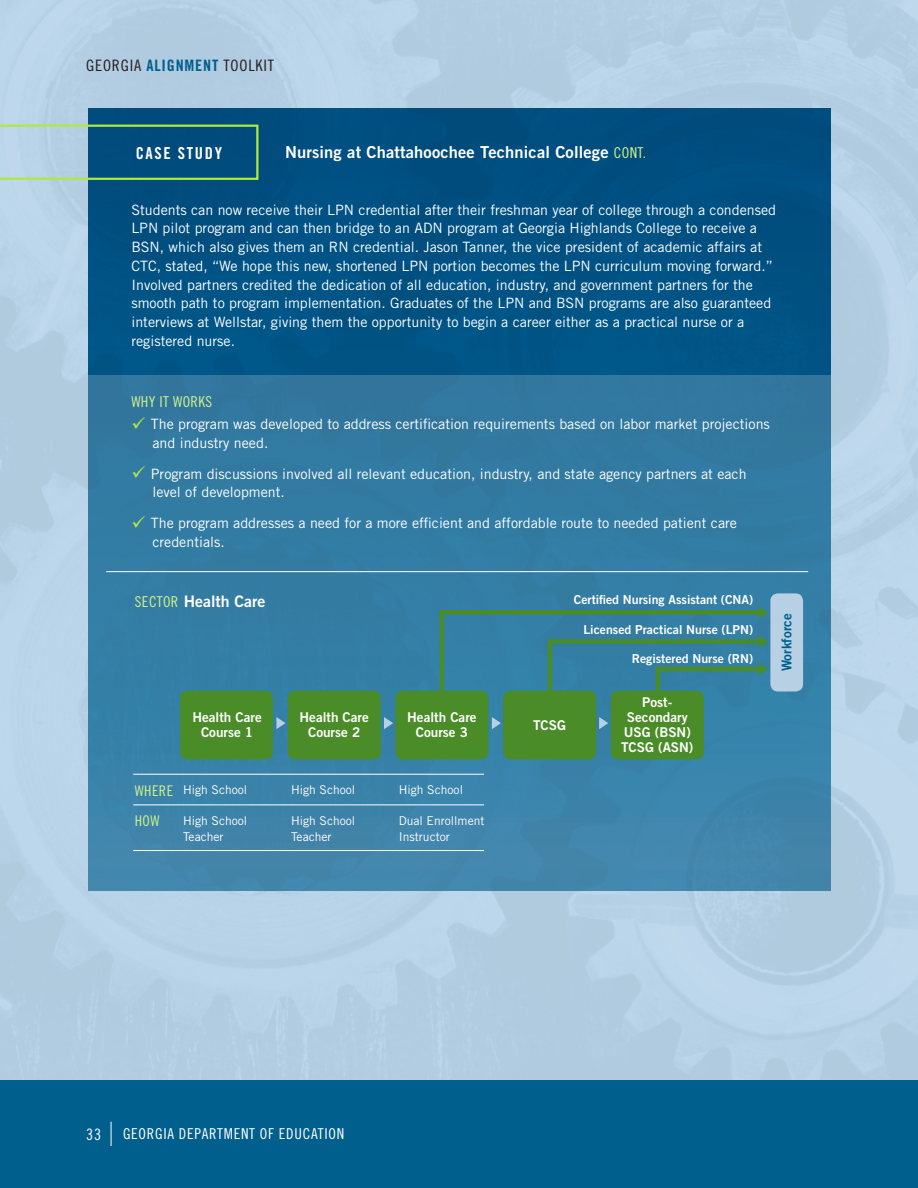
<style>
.page{position:relative;width:918px;height:1188px;background:#bcd6eb}
.page>*{position:absolute;margin:0;border:0;box-sizing:border-box;transform-origin:0 0}
.t1{font:16.5px "Trade Gothic LT Std Bd 2";letter-spacing:.01em;color:#fff}
.Case_Study_Head{font:16.5px "Trade Gothic LT Std Bd Cn 20";letter-spacing:.1em;color:#fff}
.t2{font:15.9px "Trade Gothic LT Std Bd 2";color:#fff}
.t3{font:15.75px "Trade Gothic LT Std Cn 18";letter-spacing:.05em;color:#231f20}
.t4{font:15.75px "Trade Gothic LT Std Cn 18";color:#fff}
.t5{font:15px "Trade Gothic LT Std Cn 18";letter-spacing:.05em;color:#fff}
.t6{font:15px "Trade Gothic LT Std Cn 18";letter-spacing:.025em;color:#cff28b}
.t7{font:14.7px "Trade Gothic LT Std Cn 18";letter-spacing:.025em;color:#cff28b}
.Case_Study_Text{font:14.25px/18.8px "Trade Gothic LT Std";color:#fff}
.t8{font:13.5px/15px "Trade Gothic LT Std Bd 2";color:#fff;text-align:center}
.t9{font:13.5px "Trade Gothic LT Std Bd 2";color:#005f8d}
.t10{font:12.3px "Trade Gothic LT Std Bd 2";color:#fff}
.t11{font:12.15px/16.5px "Trade Gothic LT Std";color:#fff}
.s1{font-family:"Trade Gothic LT Std Bd Cn 20";color:#005f8d}
.s2{font-family:"Trade Gothic LT Std Cn 18";font-size:15px;color:#cff28b}
.s3{color:#afe93d}
</style>
<div class="page">
<div style="left:88px;top:109px;width:743px;height:781px;background:#005183"></div>
<div style="left:88px;top:375px;width:743px;height:515px;background:linear-gradient(to right,#367ea4,#377fa6)"></div>
<svg style="left:0;top:125px;width:258px;height:55px"></svg>
<hr style="left:106px;top:571px;width:702px;height:1px;background:#fff">
<div style="left:0;top:1080px;width:918px;height:108px;background:#005f8d"></div>
<div style="left:503px;top:691px;width:93px;height:68px;background:#4a8c27;border-radius:8px"></div>
<div style="left:770px;top:593px;width:33px;height:99px;background:#b7d0e3;border-radius:8px"></div>
<div style="left:611px;top:691px;width:93px;height:68px;background:#4a8c27;border-radius:8px"></div>
<div style="left:180px;top:691px;width:93px;height:68px;background:#4a8c27;border-radius:8px"></div>
<div style="left:288px;top:691px;width:93px;height:68px;background:#4a8c27;border-radius:8px"></div>
<div style="left:395px;top:691px;width:93px;height:68px;background:#4a8c27;border-radius:8px"></div>
<hr style="left:133px;top:805px;width:351px;height:1px;background:#fff">
<hr style="left:133px;top:774px;width:351px;height:1px;background:#fff">
<hr style="left:133px;top:850px;width:351px;height:1px;background:#fff">
<svg style="left:437px;top:606px;width:331px;height:100px;background:#38818a"></svg>
<svg style="left:276px;top:717px;width:10px;height:12px"></svg>
<svg style="left:384px;top:717px;width:9px;height:12px"></svg>
<svg style="left:492px;top:717px;width:9px;height:12px"></svg>
<svg style="left:599px;top:717px;width:9px;height:12px"></svg>
<svg style="left:111px;top:1122px;width:1px;height:24px"></svg>
<p class="t3" style="left:86px;top:56px;width:189px">GEORGIA <span class="s1">ALIGNMENT</span> TOOLKIT</p>
<p class="Case_Study_Head" style="left:136px;top:143px;width:88px">CASE STUDY</p>
<p class="t1" style="left:285px;top:142px;width:363px">Nursing at Chattahoochee Technical College <span class="s2">CONT.</span></p>
<p class="Case_Study_Text" style="left:131px;top:200px;width:646px">Students can now receive their LPN credential after their freshman year of college through a condensed LPN pilot program and can then bridge to an ADN program at Georgia Highlands College to receive a BSN, which also gives them an RN credential. Jason Tanner, the vice president of academic affairs at CTC, stated, “We hope this new, shortened LPN portion becomes the LPN curriculum moving forward.” Involved partners credited the dedication of all education, industry, and government partners for the smooth path to program implementation. Graduates of the LPN and BSN programs are also guaranteed interviews at Wellstar, giving them the opportunity to begin a career either as a practical nurse or a registered nurse.</p>
<p class="t6" style="left:131px;top:392px;width:82px">WHY IT WORKS</p>
<p class="Case_Study_Text" style="left:152px;top:414px;width:619px;text-indent:-21px"><span class="s3">✓</span> The program was developed to address certification requirements based on labor market projections and industry need.</p>
<p class="Case_Study_Text" style="left:152px;top:464px;width:596px;text-indent:-21px"><span class="s3">✓</span> Program discussions involved all relevant education, industry, and state agency partners at each level of development.</p>
<p class="Case_Study_Text" style="left:152px;top:513px;width:586px;text-indent:-21px"><span class="s3">✓</span> The program addresses a need for a more efficient and affordable route to needed patient care credentials.</p>
<p class="t2" style="left:135px;top:591px;width:132px"><span class="s2">SECTOR</span> Health Care</p>
<p class="t10" style="left:574px;top:592px;width:181px">Certified Nursing Assistant (CNA)</p>
<p class="t10" style="left:583px;top:622px;width:171px">Licensed Practical Nurse (LPN)</p>
<p class="t10" style="left:632px;top:651px;width:123px">Registered Nurse (RN)</p>
<p class="t9" style="left:778px;top:671px;width:59px;rotate:-90deg">Workforce</p>
<p class="t8" style="left:192px;top:709px;width:71px">Health Care<br>Course 1</p>
<p class="t8" style="left:300px;top:709px;width:71px">Health Care<br>Course 2</p>
<p class="t8" style="left:407px;top:709px;width:71px">Health Care<br>Course 3</p>
<p class="t8" style="left:533px;top:717px;width:35px">TCSG</p>
<p class="t8" style="left:627px;top:695px;width:62px">Post-<br>Secondary</p>
<p class="t8" style="left:621px;top:725px;width:74px;text-align:left">USG (BSN)<br>TCSG (ASN)</p>
<p class="t7" style="left:135px;top:782px;width:40px">WHERE</p>
<p class="t7" style="left:135px;top:813px;width:26px">HOW</p>
<p class="t11" style="left:183px;top:781px;width:66px">High School</p>
<p class="t11" style="left:183px;top:812px;width:66px">High School<br>Teacher</p>
<p class="t11" style="left:291px;top:781px;width:66px">High School</p>
<p class="t11" style="left:291px;top:812px;width:66px">High School<br>Teacher</p>
<p class="t11" style="left:399px;top:781px;width:66px">High School</p>
<p class="t11" style="left:399px;top:812px;width:87px">Dual Enrollment<br>Instructor</p>
<p class="t4" style="left:86px;top:1125px;width:17px">33</p>
<p class="t5" style="left:123px;top:1125px;width:223px">GEORGIA DEPARTMENT OF EDUCATION</p>
</div>
